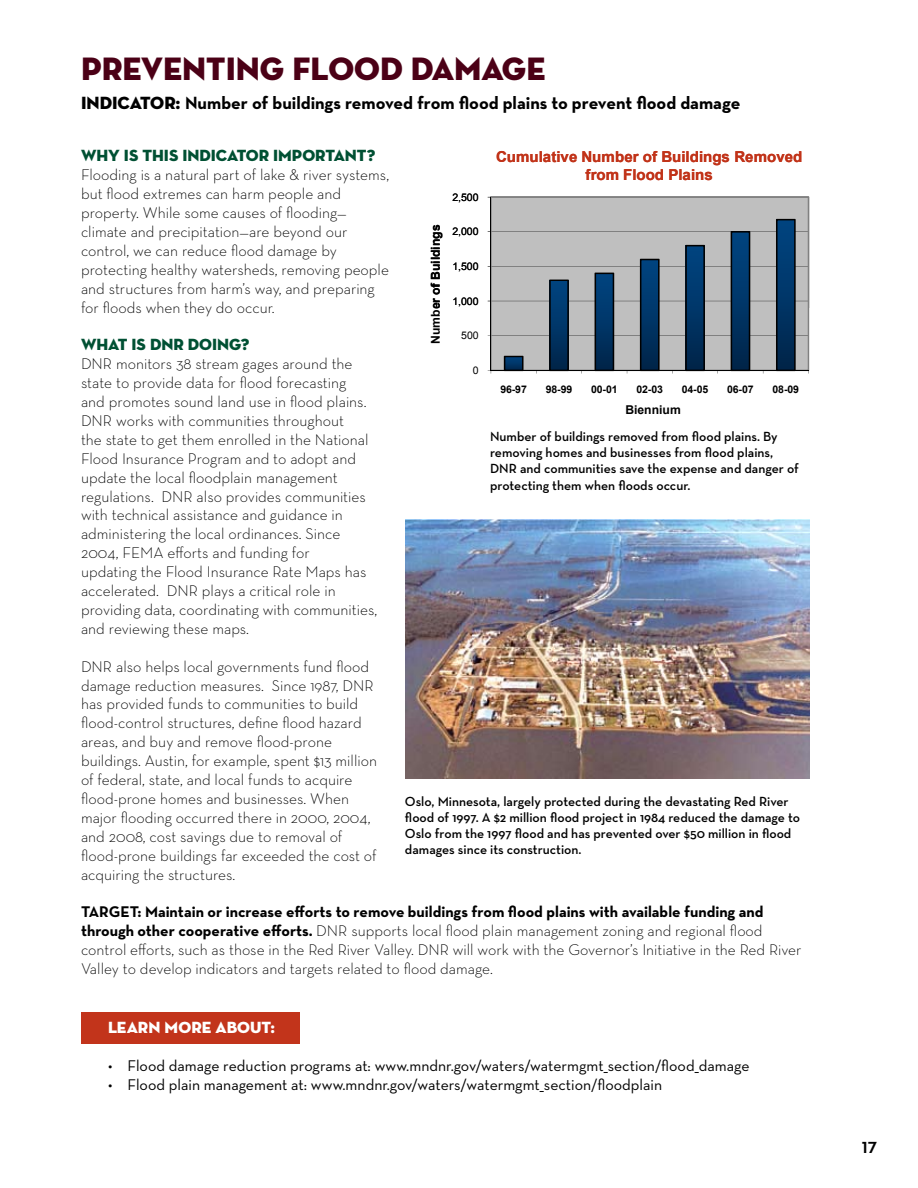
<style>
.page{position:relative;width:918px;height:1188px;background:#fff}
.page>*{position:absolute;margin:0;border:0;box-sizing:border-box;transform-origin:0 0}
.t1{font:33px "Neutraface Display Titling";color:#4b0016}
.t2{font:700 21px "Neutraface Display";color:#000}
.t3{font:700 18px "Neutraface Text";color:#000}
.t4{font:16.5px "Neutraface Display Titling";color:#005033}
.t5{font:16.5px "Neutraface Display Titling";letter-spacing:.005em;color:#fff}
.t6{font:300 15.75px/18.9px "Neutraface Text";color:#000}
.t7{font:15.75px "Neutraface Text";color:#000}
.t8{font:700 15px/17.4px "Arial";color:#c13319;text-align:center}
.t9{font:600 13.5px/16.2px "Neutraface Text";color:#000}
.t10{font:700 12.15px "Arial";color:#000}
.t11{font:700 10.5px "Arial";letter-spacing:-.01em;color:#000}
.t12{font:10.5px "Arial";color:#000}
.s1{font-family:"Neutraface Display Titling";font-weight:400}
.s2{font-weight:700}
</style>
<div class="page">
<div style="left:81px;top:1013px;width:219px;height:31px;background:#c2341b"></div>
<img style="left:405px;top:520px;width:405px;height:259px">
<svg style="left:488px;top:196px;width:321px;height:178px;background:#8c97a1"></svg>
<h1 class="t1" style="left:81px;top:48px;width:466px">PREVENTING FLOOD DAMAGE</h1>
<p class="t3" style="left:81px;top:91px;width:661px"><span class="s1">INDICATOR:</span> Number of buildings removed from flood plains to prevent flood damage</p>
<p class="t4" style="left:81px;top:145px;width:296px">WHY IS THIS INDICATOR IMPORTANT?</p>
<p class="t6" style="left:81px;top:165px;width:310px">Flooding is a natural part of lake &amp; river systems, but flood extremes can harm people and property. While some causes of flooding— climate and precipitation—are beyond our control, we can reduce flood damage by protecting healthy watersheds, removing people and structures from harm’s way, and preparing for floods when they do occur.</p>
<p class="t4" style="left:81px;top:334px;width:170px">WHAT IS DNR DOING?</p>
<p class="t6" style="left:81px;top:354px;width:298px">DNR monitors 38 stream gages around the state to provide data for flood forecasting<br>and promotes sound land use in flood plains.<br>DNR works with communities throughout<br>the state to get them enrolled in the National Flood Insurance Program and to adopt and update the local floodplain management regulations. DNR also provides communities with technical assistance and guidance in administering the local ordinances. Since 2004, FEMA efforts and funding for<br>updating the Flood Insurance Rate Maps has accelerated. DNR plays a critical role in providing data, coordinating with communities, and reviewing these maps.</p>
<p class="t6" style="left:81px;top:657px;width:298px">DNR also helps local governments fund flood damage reduction measures. Since 1987, DNR has provided funds to communities to build flood-control structures, define flood hazard areas, and buy and remove flood-prone buildings. Austin, for example, spent $13 million of federal, state, and local funds to acquire flood-prone homes and businesses. When major flooding occurred there in 2000, 2004, and 2008, cost savings due to removal of flood-prone buildings far exceeded the cost of acquiring the structures.</p>
<p class="t6" style="left:81px;top:902px;width:722px"><span class="s2">Target: Maintain or increase efforts to remove buildings from flood plains with available funding and through other cooperative efforts.</span> DNR supports local flood plain management zoning and regional flood control efforts, such as those in the Red River Valley. DNR will work with the Governor’s Initiative in the Red River Valley to develop indicators and targets related to flood damage.</p>
<p class="t8" style="left:496px;top:149px;width:308px">Cumulative Number of Buildings Removed from Flood Plains</p>
<p class="t12" style="left:452px;top:190px;width:28px">2,500</p>
<p class="t10" style="left:428px;top:344px;width:121px;rotate:-90deg">Number of Buildings</p>
<p class="t12" style="left:452px;top:225px;width:28px">2,000</p>
<p class="t12" style="left:452px;top:259px;width:28px">1,500</p>
<p class="t12" style="left:452px;top:294px;width:28px">1,000</p>
<p class="t12" style="left:461px;top:329px;width:19px">500</p>
<p class="t12" style="left:473px;top:363px;width:7px">0</p>
<p class="t11" style="left:500px;top:382px;width:28px">96-97</p>
<p class="t11" style="left:546px;top:382px;width:28px">98-99</p>
<p class="t11" style="left:591px;top:382px;width:28px">00-01</p>
<p class="t11" style="left:636px;top:382px;width:28px">02-03</p>
<p class="t11" style="left:682px;top:382px;width:28px">04-05</p>
<p class="t11" style="left:727px;top:382px;width:28px">06-07</p>
<p class="t11" style="left:772px;top:382px;width:28px">08-09</p>
<p class="t10" style="left:625px;top:402px;width:57px">Biennium</p>
<p class="t9" style="left:490px;top:428px;width:310px">Number of buildings removed from flood plains. By removing homes and businesses from flood plains, DNR and communities save the expense and danger of protecting them when floods occur.</p>
<p class="t9" style="left:405px;top:793px;width:397px">Oslo, Minnesota, largely protected during the devastating Red River flood of 1997. A $2 million flood project in 1984 reduced the damage to Oslo from the 1997 flood and has prevented over $50 million in flood damages since its construction.</p>
<p class="t5" style="left:108px;top:1017px;width:168px">LEARN MORE ABOUT:</p>
<p class="t7" style="left:108px;top:1055px;width:643px">• Flood damage reduction programs at: www.mndnr.gov/waters/watermgmt_section/flood_damage</p>
<p class="t7" style="left:108px;top:1074px;width:556px">• Flood plain management at: www.mndnr.gov/waters/watermgmt_section/floodplain</p>
<h2 class="t2" style="left:862px;top:1134px;width:17px">17</h2>
</div>
